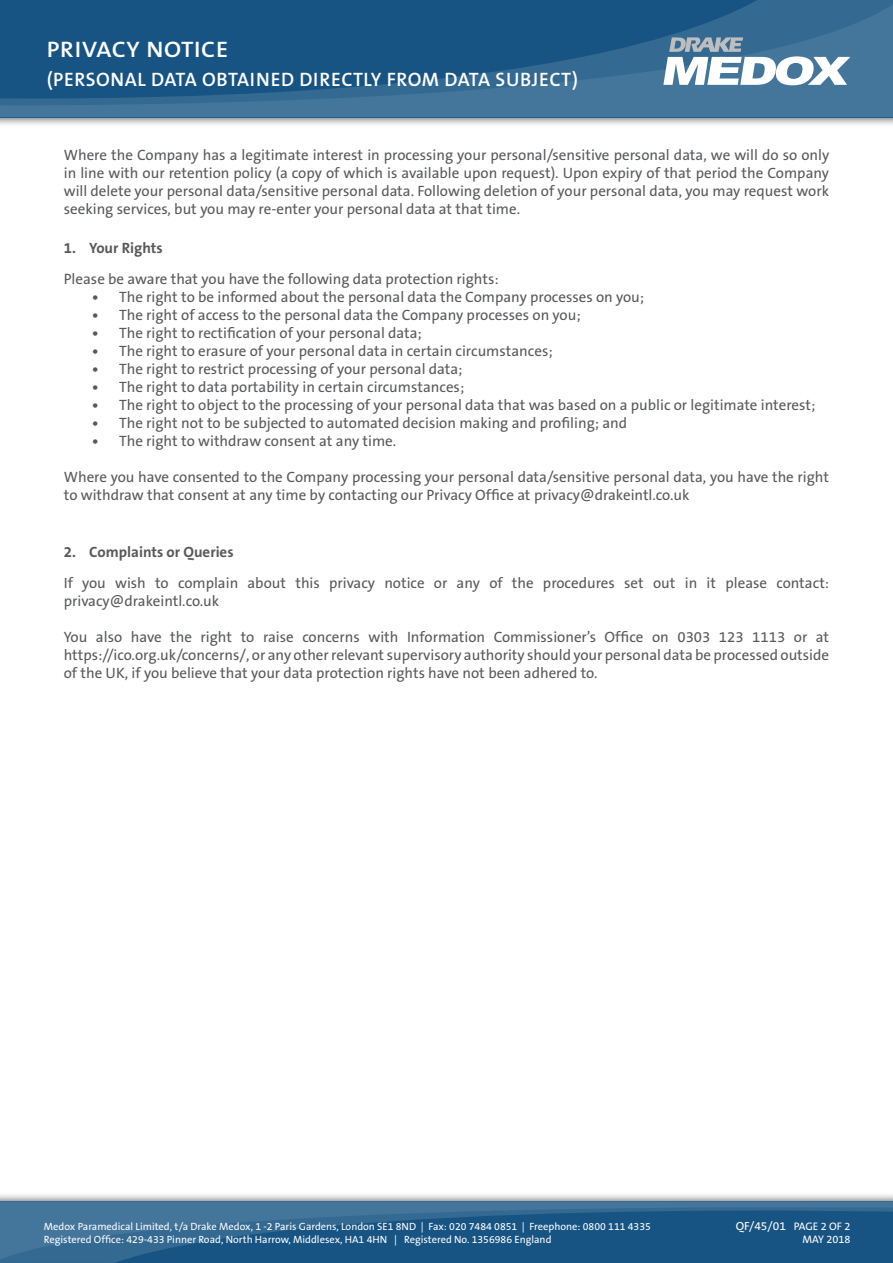
<style>
.page{position:relative;width:893px;height:1263px;background:#fff}
.page>*{position:absolute;margin:0;border:0;box-sizing:border-box;transform-origin:0 0}
.t1{font:600 22.5px "The Sans B6";letter-spacing:.03em;color:#fff;scale:1.08 1}
.t2{font:600 19.5px "The Sans B6";letter-spacing:.03em;color:#fff}
.t3{font:15px/18px "The Sans B5 Plain";color:#58595b;text-align:justify}
.t4{font:700 15px "The Sans B7";color:#58595b}
.t5{font:11.7px "The Sans B5 Plain";color:#fff}
.t6{font:10.95px "The Sans B5 Plain";color:#fff}
.t7{font:10.5px/12.6px "The Sans B5 Plain";color:#fff}
.s1{font-family:"The Sans B7";font-weight:700}
.s2{font-size:10.95px}
</style>
<div class="page">
<div style="left:0;top:0;width:893px;height:126px;background:#000;opacity:.75"></div>
<svg style="left:0;top:0;width:893px;height:119px;background:#28608b"></svg>
<svg style="left:663px;top:37px;width:187px;height:48px"></svg>
<div style="left:0;top:1191px;width:893px;height:72px;background:#000;opacity:.75"></div>
<svg style="left:0;top:1200px;width:893px;height:63px;background:#29618c"></svg>
<h1 class="t1" style="left:47px;top:38px;width:170px">PRIVACY NOTICE</h1>
<h2 class="t2" style="left:47px;top:69px;width:533px">(PERSONAL DATA OBTAINED DIRECTLY FROM DATA SUBJECT)</h2>
<p class="t3" style="left:64px;top:146px;width:767px">Where the Company has a legitimate interest in processing your personal/sensitive personal data, we will do so only in line with our retention policy (a copy of which is available upon request). Upon expiry of that period the Company will delete your personal data/sensitive personal data. Following deletion of your personal data, you may request work seeking services, but you may re-enter your personal data at that time.</p>
<p class="t4" style="left:64px;top:240px;width:101px">1. Your Rights</p>
<p class="t3" style="left:64px;top:270px;width:436px">Please be aware that you have the following data protection rights:</p>
<p class="t3" style="left:92px;top:288px;width:554px"><span class="s1">•</span> The right to be informed about the personal data the Company processes on you;</p>
<p class="t3" style="left:92px;top:306px;width:490px"><span class="s1">•</span> The right of access to the personal data the Company processes on you;</p>
<p class="t3" style="left:92px;top:324px;width:331px"><span class="s1">•</span> The right to rectification of your personal data;</p>
<p class="t3" style="left:92px;top:342px;width:462px"><span class="s1">•</span> The right to erasure of your personal data in certain circumstances;</p>
<p class="t3" style="left:92px;top:360px;width:372px"><span class="s1">•</span> The right to restrict processing of your personal data;</p>
<p class="t3" style="left:92px;top:378px;width:374px"><span class="s1">•</span> The right to data portability in certain circumstances;</p>
<p class="t3" style="left:92px;top:396px;width:725px"><span class="s1">•</span> The right to object to the processing of your personal data that was based on a public or legitimate interest;</p>
<p class="t3" style="left:92px;top:414px;width:537px"><span class="s1">•</span> The right not to be subjected to automated decision making and profiling; and</p>
<p class="t3" style="left:92px;top:432px;width:306px"><span class="s1">•</span> The right to withdraw consent at any time.</p>
<p class="t3" style="left:64px;top:468px;width:767px">Where you have consented to the Company processing your personal data/sensitive personal data, you have the right to withdraw that consent at any time by contacting our Privacy Office at privacy@drakeintl.co.uk</p>
<p class="t4" style="left:64px;top:544px;width:171px">2. Complaints or Queries</p>
<p class="t3" style="left:64px;top:574px;width:767px">If you wish to complain about this privacy notice or any of the procedures set out in it please contact: privacy@drakeintl.co.uk</p>
<p class="t3" style="left:64px;top:628px;width:767px">You also have the right to raise concerns with Information Commissioner’s Office on 0303 123 1113 or at https://ico.org.uk/concerns/, or any other relevant supervisory authority should your personal data be processed outside of the UK, if you believe that your data protection rights have not been adhered to.</p>
<p class="t7" style="left:44px;top:1220px;width:608px">Medox Paramedical Limited, t/a Drake Medox, 1 -2 Paris Gardens, London SE1 8ND | Fax: 020 7484 0851 | Freephone: 0800 111 4335<br>Registered Office: 429-433 Pinner Road, North Harrow, Middlesex, HA1 4HN | Registered No. 1356986 England</p>
<p class="t5" style="left:736px;top:1220px;width:116px">QF/45/01 <span class="s2">PAGE 2 OF 2</span></p>
<p class="t6" style="left:802px;top:1234px;width:49px">MAY 2018</p>
</div>
